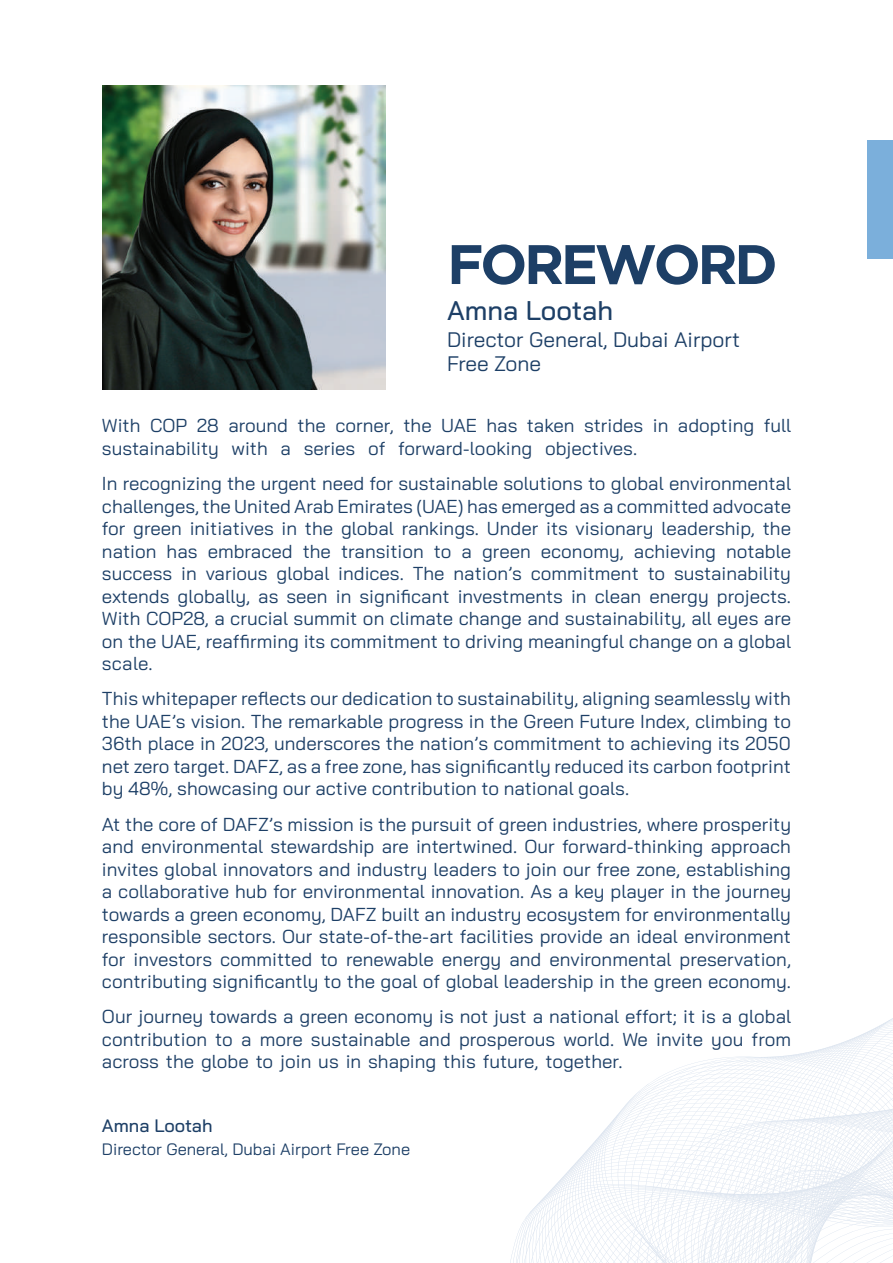
<style>
.page{position:relative;width:893px;height:1263px;background:#fff}
.page>*{position:absolute;margin:0;border:0;box-sizing:border-box;transform-origin:0 0}
.t1{font:700 55.5px "Gotham";letter-spacing:-.06em;color:#1d3f66}
.t2{font:500 27px "Bai Jamjuree";color:#1d3f66}
.t3{font:21px/24px "Bai Jamjuree";color:#1d3f66}
.t4{font:18.75px/22.5px "Bai Jamjuree";color:#1d3f66;text-align:justify}
.t5{font:500 18px "Bai Jamjuree";color:#1d3f66}
.t6{font:16.5px "Bai Jamjuree";color:#1d3f66}
</style>
<div class="page">
<svg style="left:510px;top:1018px;width:383px;height:245px"></svg>
<img style="left:102px;top:85px;width:283px;height:305px">
<div style="left:867px;top:140px;width:26px;height:119px;background:#7bafdb"></div>
<h1 class="t1" style="left:447px;top:232px;width:332px">FOREWORD</h1>
<h2 class="t2" style="left:447px;top:295px;width:167px">Amna Lootah</h2>
<p class="t3" style="left:447px;top:327px;width:294px">Director General, Dubai Airport<br>Free Zone</p>
<p class="t4" style="left:102px;top:414px;width:40px">With</p>
<p class="t4" style="left:150px;top:414px;width:39px">COP</p>
<p class="t4" style="left:197px;top:414px;width:24px">28</p>
<p class="t4" style="left:228px;top:414px;width:61px">around</p>
<p class="t4" style="left:298px;top:414px;width:30px">the</p>
<p class="t4" style="left:335px;top:414px;width:60px">corner,</p>
<p class="t4" style="left:403px;top:414px;width:30px">the</p>
<p class="t4" style="left:441px;top:414px;width:37px">UAE</p>
<p class="t4" style="left:486px;top:414px;width:32px">has</p>
<p class="t4" style="left:527px;top:414px;width:49px">taken</p>
<p class="t4" style="left:584px;top:414px;width:61px">strides</p>
<p class="t4" style="left:653px;top:414px;width:17px">in</p>
<p class="t4" style="left:678px;top:414px;width:78px">adopting</p>
<p class="t4" style="left:764px;top:414px;width:29px">full</p>
<p class="t4" style="left:368px;top:437px;width:19px">of</p>
<p class="t4" style="left:398px;top:437px;width:136px">forward-looking</p>
<p class="t4" style="left:102px;top:430px;width:691px;line-height:35.2px">sustainability<br>In recognizing the urgent need for sustainable solutions to global environmental</p>
<p class="t4" style="left:102px;top:495px;width:691px;text-align:right">challenges, the United Arab Emirates (UAE) has emerged as a committed advocate for green initiatives in the global rankings. Under its visionary leadership, the notable</p>
<p class="t4" style="left:231px;top:437px;width:38px">with</p>
<p class="t4" style="left:545px;top:437px;width:94px">objectives.</p>
<p class="t4" style="left:304px;top:437px;width:53px">series</p>
<p class="t4" style="left:281px;top:437px;width:12px">a</p>
<p class="t4" style="left:167px;top:540px;width:32px">has</p>
<p class="t4" style="left:208px;top:540px;width:86px">embraced</p>
<p class="t4" style="left:303px;top:540px;width:30px">the</p>
<p class="t4" style="left:634px;top:540px;width:84px">achieving</p>
<p class="t4" style="left:102px;top:540px;width:56px">nation</p>
<p class="t4" style="left:341px;top:540px;width:84px">transition</p>
<p class="t4" style="left:434px;top:540px;width:19px">to</p>
<p class="t4" style="left:462px;top:540px;width:12px">a</p>
<p class="t4" style="left:482px;top:540px;width:50px">green</p>
<p class="t4" style="left:541px;top:540px;width:84px">economy,</p>
<p class="t4" style="left:277px;top:562px;width:54px">global</p>
<p class="t4" style="left:338px;top:562px;width:67px">indices.</p>
<p class="t4" style="left:413px;top:562px;width:33px">The</p>
<p class="t4" style="left:454px;top:562px;width:70px">nation s’</p>
<p class="t4" style="left:674px;top:562px;width:118px">sustainability</p>
<p class="t4" style="left:181px;top:562px;width:17px">in</p>
<p class="t4" style="left:206px;top:562px;width:63px">various</p>
<p class="t4" style="left:531px;top:562px;width:110px">commitment</p>
<p class="t4" style="left:648px;top:562px;width:19px">to</p>
<p class="t4" style="left:102px;top:562px;width:691px;text-align:left">success<br>extends globally, as seen in significant investments in clean energy projects.<br>With COP28, a crucial summit on climate change and sustainability, all eyes are on the UAE, reaffirming its commitment to driving meaningful change on a global scale.</p>
<p class="t4" style="left:102px;top:687px;width:691px">This whitepaper reflects our dedication to sustainability, aligning seamlessly with the UAE s’ vision. The remarkable progress in the Green Future Index, climbing to 36th place in 2023, underscores the nation s’ commitment to achieving its 2050 net zero target. DAFZ, as a free zone, has significantly reduced its carbon footprint by 48%, showcasing our active contribution to national goals.</p>
<p class="t4" style="left:102px;top:813px;width:691px">At the core of DAFZ s’ mission is the pursuit of green industries, where prosperity and environmental stewardship are intertwined. Our forward-thinking approach invites global innovators and industry leaders to join our free zone, establishing a collaborative hub for environmental innovation. As a key player in the journey towards a green economy, DAFZ built an industry ecosystem for environmentally responsible sectors. Our state-of-the-art facilities provide an ideal environment for investors committed to renewable energy and environmental preservation, contributing significantly to the goal of global leadership in the green economy.</p>
<p class="t4" style="left:102px;top:1005px;width:691px">Our journey towards a green economy is not just a national effort; it is a global contribution to a more sustainable and prosperous world. We invite you from across the globe to join us in shaping this future, together.</p>
<p class="t5" style="left:102px;top:1115px;width:112px">Amna Lootah</p>
<p class="t6" style="left:102px;top:1135px;width:310px">Director General, Dubai Airport Free Zone</p>
</div>
